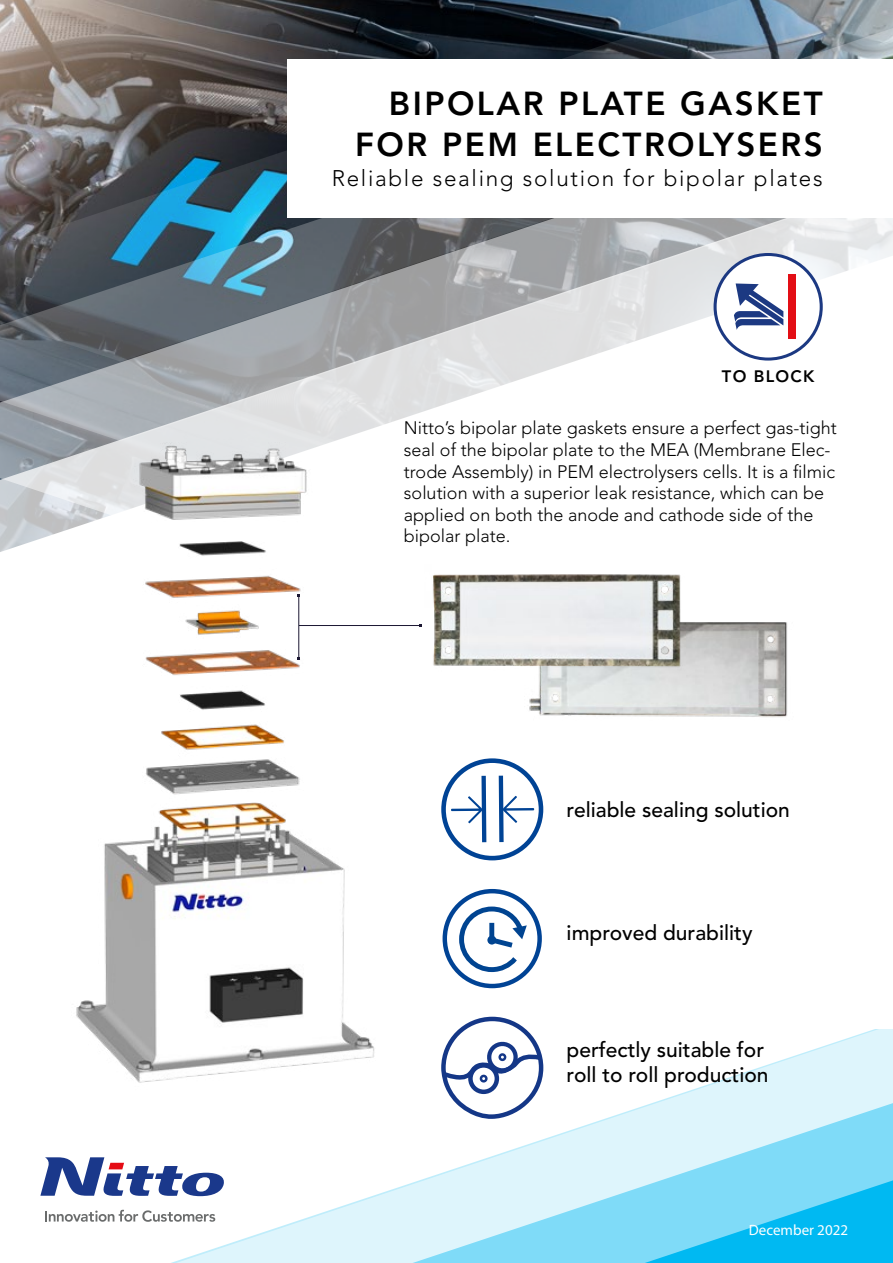
<style>
.page{position:relative;width:893px;height:1263px;background:#fff}
.page>*{position:absolute;margin:0;border:0;box-sizing:border-box;transform-origin:0 0}
.t1{font:800 33px/41.1px "Avenir LT Std";letter-spacing:.075em;color:#000;text-align:right}
.t2{font:300 22.5px "Avenir LT Std";letter-spacing:.075em;color:#000}
.t3{font:500 21px/25.5px "Avenir LT Std";color:#000}
.t4{font:300 18px/21.6px "Avenir LT Std";color:#000}
.t5{font:800 16.5px "Avenir LT Std";letter-spacing:.075em;color:#000}
.t6{font:15px "Myriad Pro";color:#fff}
</style>
<div class="page">
<svg style="left:0;top:362px;width:572px;height:53px;background:#c3c6c9"></svg>
<img style="left:0;top:0;width:893px;height:362px">
<svg style="left:122px;top:1029px;width:771px;height:234px"></svg>
<div style="left:288px;top:60px;width:605px;height:158px;background:#fff"></div>
<svg style="left:40px;top:1157px;width:184px;height:39px"></svg>
<svg style="left:45px;top:1210px;width:170px;height:12px"></svg>
<svg style="left:714px;top:253px;width:109px;height:108px"></svg>
<div style="left:717px;top:256px;width:103px;height:102px;background:#fff;border-radius:50%"></div>
<div style="left:788px;top:274px;width:7px;height:65px;background:#e30e15"></div>
<svg style="left:734px;top:283px;width:49px;height:47px"></svg>
<img style="left:0;top:415px;width:522px;height:690px">
<div style="left:441px;top:758px;width:102px;height:102px;border:5px solid #004395;border-radius:50%"></div>
<svg style="left:451px;top:771px;width:38px;height:75px"></svg>
<svg style="left:497px;top:771px;width:37px;height:75px"></svg>
<svg style="left:441px;top:887px;width:102px;height:102px"></svg>
<div style="left:443px;top:889px;width:99px;height:99px;border:4px solid #004395;border-radius:50%"></div>
<svg style="left:457px;top:904px;width:70px;height:70px"></svg>
<svg style="left:441px;top:1017px;width:102px;height:102px"></svg>
<div style="left:480px;top:1075px;width:8px;height:7px;border:2px solid #143787;border-radius:50%"></div>
<div style="left:498px;top:1053px;width:8px;height:8px;border:2px solid #143787;border-radius:50%"></div>
<img style="left:529px;top:622px;width:259px;height:96px">
<img style="left:424px;top:564px;width:266px;height:111px">
<hr style="left:299px;top:596px;width:1px;height:62px;background:#1b1732">
<hr style="left:299px;top:625px;width:122px;height:1px;background:#1b1732">
<h1 class="t1" style="left:355px;top:83px;width:469px">BIPOLAR PLATE GASKET<br>FOR PEM ELECTROLYSERS</h1>
<p class="t2" style="left:332px;top:165px;width:493px">Reliable sealing solution for bipolar plates</p>
<p class="t5" style="left:722px;top:367px;width:94px">TO BLOCK</p>
<p class="t4" style="left:404px;top:417px;width:434px">Nitto’s bipolar plate gaskets ensure a perfect gas-tight seal of the bipolar plate to the MEA (Membrane Elec&shy;trode Assembly) in PEM electrolysers cells. It is a filmic solution with a superior leak resistance, which can be applied on both the anode and cathode side of the bipolar plate.</p>
<p class="t3" style="left:567px;top:798px;width:225px">reliable sealing solution</p>
<p class="t3" style="left:567px;top:921px;width:187px">improved durability</p>
<p class="t3" style="left:567px;top:1037px;width:203px">perfectly suitable for roll to roll production</p>
<p class="t6" style="left:749px;top:1220px;width:101px">December 2022</p>
</div>
